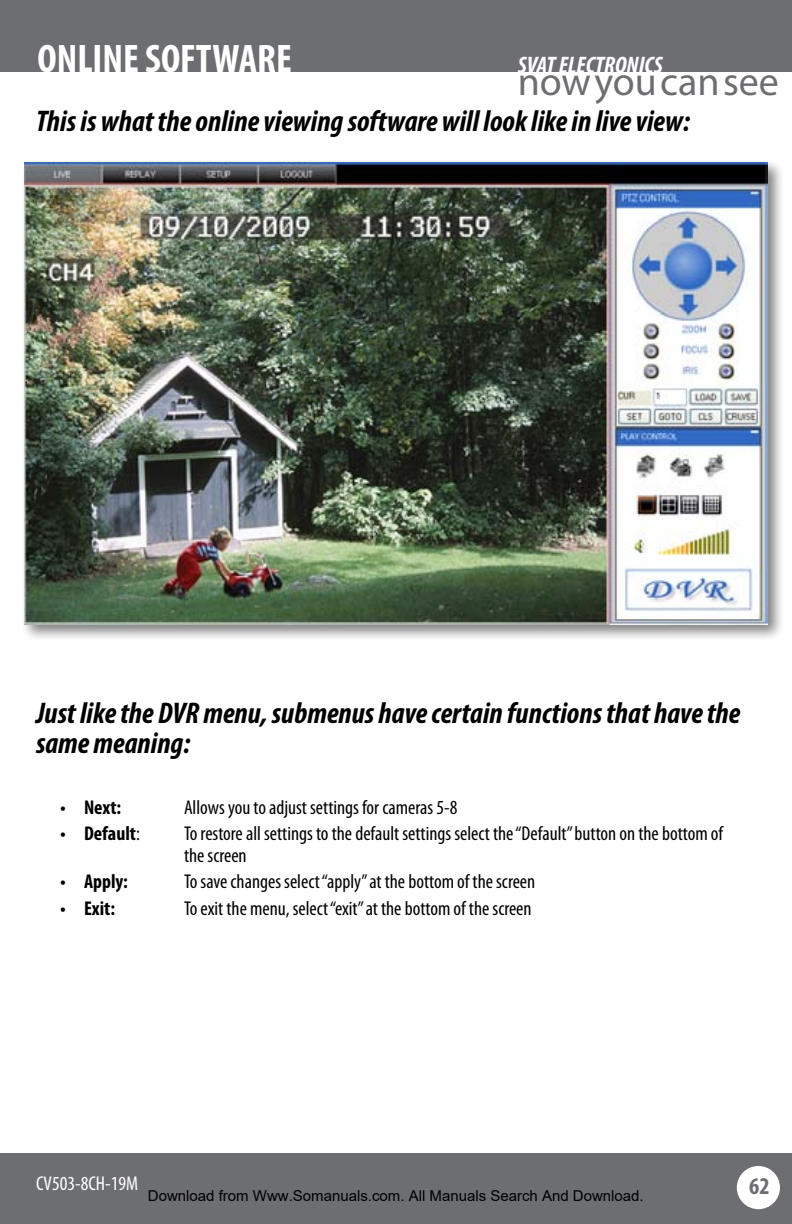
<style>
.page{position:relative;width:792px;height:1224px;background:#fff}
.page>*{position:absolute;margin:0;border:0;box-sizing:border-box;transform-origin:0 0}
.t1{font:700 condensed 40px "Myriad Pro";color:#fff}
.t2{font:40px "Myriad Pro";color:#6d6e71}
.t3{font:italic 700 condensed 30px/30px "Myriad Pro";color:#000}
.t4{font:italic 700 condensed 24px "Myriad Pro";color:#fff}
.t5{font:700 condensed 24px "Myriad Pro";color:#6d6e71}
.t6{font:condensed 20px/22px "Myriad Pro";color:#000}
.t7{font:700 condensed 20px "Myriad Pro";color:#000}
.t8{font:condensed 20px "Myriad Pro";color:#fff}
.t9{font:15px "Arial";color:#000}
.s1{font-weight:400}
</style>
<div class="page">
<div style="left:0;top:1153px;width:792px;height:71px;background:#6d6e71"></div>
<div style="left:737px;top:1166px;width:43px;height:43px;background:#fff;border-radius:50%"></div>
<div style="left:0;top:0;width:792px;height:72px;background:#6d6e71"></div>
<div style="left:20px;top:158px;width:765px;height:483px;background:#000;opacity:.5"></div>
<img style="left:25px;top:163px;width:742px;height:461px">
<h1 class="t1" style="left:38px;top:34px;width:256px">ONLINE SOFTWARE</h1>
<h2 class="t3" style="left:36px;top:105px;width:655px">This is what the online viewing software will look like in live view:</h2>
<p class="t4" style="left:518px;top:50px;width:147px">SVAT ELECTRONICS</p>
<h1 class="t2" style="left:518px;top:57px;width:263px">now you can see</h1>
<h2 class="t3" style="left:36px;top:697px;width:706px">Just like the DVR menu, submenus have certain functions that have the same meaning:</h2>
<p class="t7" style="left:60px;top:795px;width:63px">• Next:</p>
<p class="t6" style="left:184px;top:796px;width:275px">Allows you to adjust settings for cameras 5-8</p>
<p class="t7" style="left:60px;top:821px;width:81px">• Default<span class="s1">:</span></p>
<p class="t6" style="left:184px;top:822px;width:541px">To restore all settings to the default settings select the “Default” button on the bottom of the screen</p>
<p class="t7" style="left:60px;top:869px;width:69px">• Apply:</p>
<p class="t6" style="left:184px;top:870px;width:353px">To save changes select “apply” at the bottom of the screen</p>
<p class="t7" style="left:60px;top:895px;width:57px">• Exit:</p>
<p class="t6" style="left:184px;top:897px;width:349px">To exit the menu, select “exit” at the bottom of the screen</p>
<p class="t8" style="left:36px;top:1171px;width:104px">CV503-8CH-19M</p>
<p class="t5" style="left:749px;top:1171px;width:22px">62</p>
<p class="t9" style="left:148px;top:1187px;width:497px">Download from Www.Somanuals.com. All Manuals Search And Download.</p>
</div>
